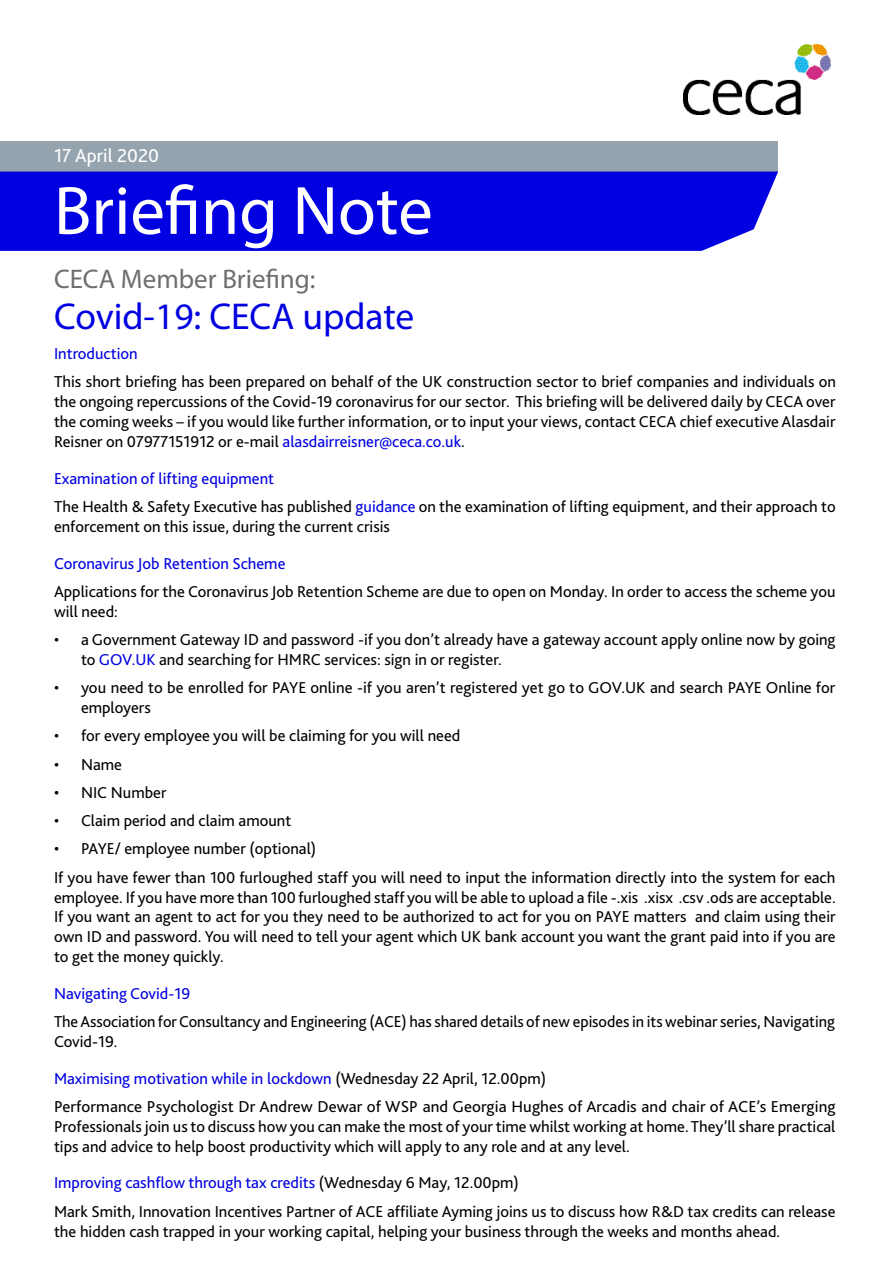
<style>
.page{position:relative;width:893px;height:1263px;background:#fff}
.page>*{position:absolute;margin:0;border:0;box-sizing:border-box;transform-origin:0 0}
.t1{font:69px "Myriad Pro";color:#fff}
.t2{font:37.5px "Myriad Pro";color:#0000e1}
.t3{font:27px "Myriad Pro";color:#6d6e71}
.t4{font:19.5px "Bliss 2";color:#fff}
.t5{font:16.5px/19.8px "Bliss 2";color:#000}
.t6{font:16.5px "Bliss 2";color:#0000e1}
.s1{color:#0000e1}
</style>
<div class="page">
<div style="left:0;top:142px;width:778px;height:30px;background:#94a3ad"></div>
<div style="left:0;top:172px;width:778px;height:79px;background:#0000e1"></div>
<img style="left:683px;top:45px;width:148px;height:70px">
<p class="t4" style="left:54px;top:143px;width:106px">17 April 2020</p>
<h1 class="t1" style="left:54px;top:168px;width:380px">Briefing Note</h1>
<h3 class="t3" style="left:54px;top:262px;width:263px">CECA Member Briefing:</h3>
<h2 class="t2" style="left:54px;top:294px;width:362px">Covid-19: CECA update</h2>
<p class="t6" style="left:54px;top:343px;width:85px">Introduction</p>
<p class="t5" style="left:54px;top:372px;width:784px;text-align:justify">This short briefing has been prepared on behalf of the UK construction sector to brief companies and individuals on the ongoing repercussions of the Covid-19 coronavirus for our sector. This briefing will be delivered daily by CECA over the coming weeks – if you would like further information, or to input your views, contact CECA chief executive Alasdair Reisner on 07977151912 or e-mail <span class="s1">alasdairreisner@ceca.co.uk</span>.</p>
<p class="t5" style="left:54px;top:464px;width:783px;line-height:28.3px"><span class="s1">Examination of lifting equipment<br></span>The Health &amp; Safety Executive has published <span class="s1">guidance</span> on the examination of lifting equipment, and their approach to</p>
<p class="t5" style="left:54px;top:516px;width:338px">enforcement on this issue, during the current crisis</p>
<p class="t6" style="left:54px;top:553px;width:233px">Coronavirus Job Retention Scheme</p>
<p class="t5" style="left:54px;top:581px;width:783px">Applications for the Coronavirus Job Retention Scheme are due to open on Monday. In order to access the scheme you will need:</p>
<p class="t5" style="left:81px;top:629px;width:756px;text-indent:-27px">• a Government Gateway ID and password -if you don’t already have a gateway account apply online now by going to <span class="s1">GOV.UK</span> and searching for HMRC services: sign in or register.</p>
<p class="t5" style="left:81px;top:678px;width:756px;text-indent:-27px">• you need to be enrolled for PAYE online -if you aren’t registered yet go to GOV.UK and search PAYE Online for employers</p>
<p class="t5" style="left:54px;top:726px;width:408px">• for every employee you will be claiming for you will need</p>
<p class="t5" style="left:54px;top:754px;width:69px">• Name</p>
<p class="t5" style="left:54px;top:782px;width:114px">• NIC Number</p>
<p class="t5" style="left:54px;top:811px;width:239px">• Claim period and claim amount</p>
<p class="t5" style="left:54px;top:835px;width:783px;line-height:28.3px">• PAYE/ employee number (optional)<br>If you have fewer than 100 furloughed staff you will need to input the information directly into the system for each</p>
<p class="t5" style="left:54px;top:887px;width:783px;text-align:justify">employee. If you have more than 100 furloughed staff you will be able to upload a file -.xis .xisx .csv .ods are acceptable.<br>If you want an agent to act for you they need to be authorized to act for you on PAYE matters and claim using their own ID and password. You will need to tell your agent which UK bank account you want the grant paid into if you are to get the money quickly.</p>
<p class="t6" style="left:54px;top:983px;width:138px">Navigating Covid-19</p>
<p class="t5" style="left:54px;top:1012px;width:782px">The Association for Consultancy and Engineering (ACE) has shared details of new episodes in its webinar series, Navigating<br>Covid-19.</p>
<p class="t5" style="left:54px;top:1064px;width:783px;line-height:28.3px"><span class="s1">Maximising motivation while in lockdown</span> (Wednesday 22 April, 12.00pm)<br>Performance Psychologist Dr Andrew Dewar of WSP and Georgia Hughes of Arcadis and chair of ACE’s Emerging</p>
<p class="t5" style="left:54px;top:1116px;width:783px">Professionals join us to discuss how you can make the most of your time whilst working at home. They’ll share practical tips and advice to help boost productivity which will apply to any role and at any level.</p>
<p class="t5" style="left:54px;top:1169px;width:783px;line-height:28.3px"><span class="s1">Improving cashflow through tax credits</span> (Wednesday 6 May, 12.00pm)<br>Mark Smith, Innovation Incentives Partner of ACE affiliate Ayming joins us to discuss how R&amp;D tax credits can release</p>
<p class="t5" style="left:54px;top:1221px;width:728px">the hidden cash trapped in your working capital, helping your business through the weeks and months ahead.</p>
</div>
